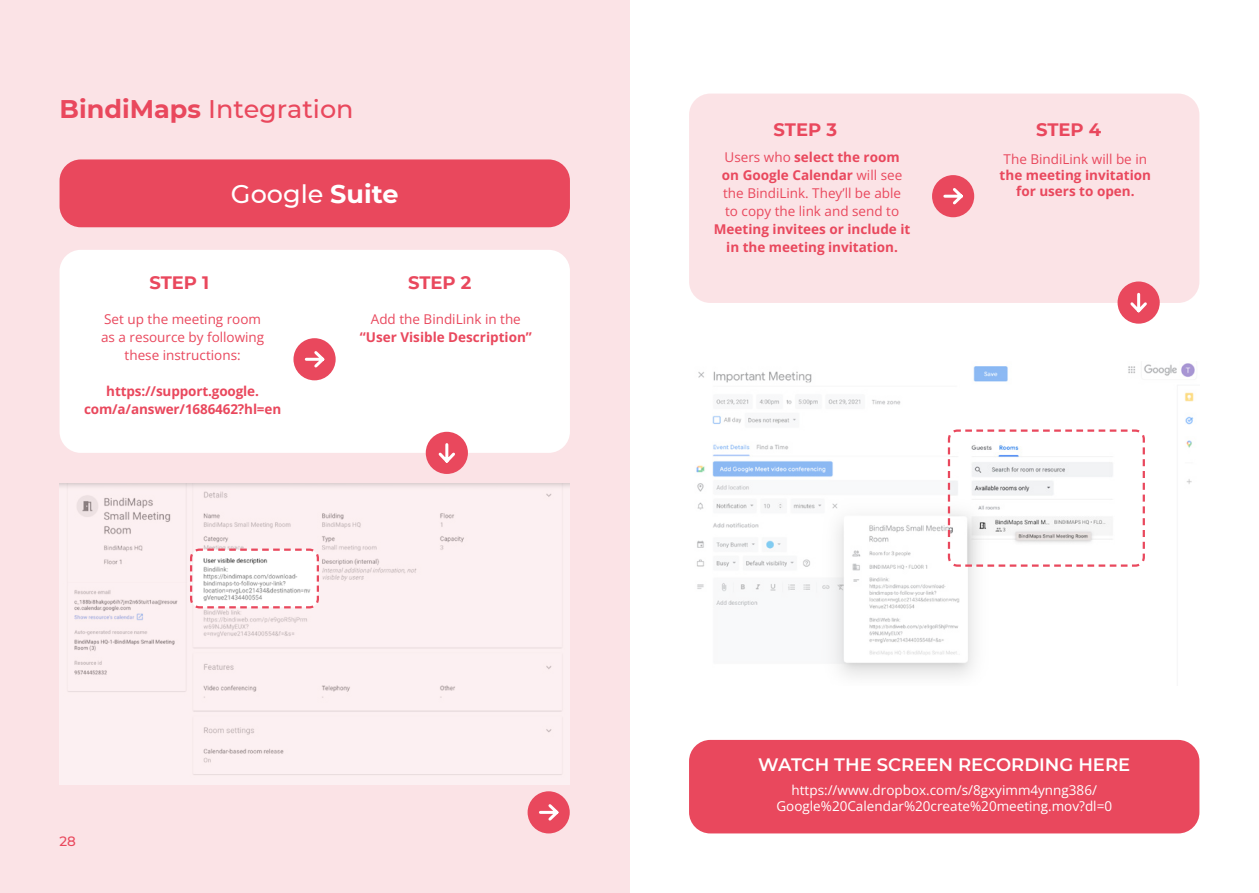
<style>
.page{position:relative;width:1259px;height:893px;background:#fff}
.page>*{position:absolute;margin:0;border:0;box-sizing:border-box;transform-origin:0 0}
.Introduction{font:500 25.5px "Montserrat";color:#e9485d}
.Subheading_4{font:500 25.5px "Montserrat";color:#fff}
.Subheading_3{font:600 18px "Montserrat";color:#fff}
.Subheading_3-2{font:700 18px "Montserrat";color:#e9485d}
.Paragraph{font:700 13.5px/18px "Open Sans";color:#e9485d;text-align:center}
.Paragraph-2{font:13.5px/16.2px "Open Sans";color:#fff;text-align:center}
.Paragraph-3{font:13.5px/18px "Open Sans";color:#e9485d;text-align:center}
.Page_number{font:500 13.5px "Montserrat";color:#e9485d}
.s1{font-weight:700}
.s2{font-weight:400}
</style>
<div class="page">
<div style="left:0;top:0;width:629px;height:893px;background:#fbe3e6"></div>
<div style="left:60px;top:159px;width:510px;height:68px;background:#e9485d;border-radius:21px"></div>
<div style="left:689px;top:740px;width:510px;height:93px;background:#e9485d;border-radius:21px"></div>
<div style="left:60px;top:250px;width:510px;height:203px;background:#fff;border-radius:21px"></div>
<div style="left:689px;top:94px;width:510px;height:209px;background:#fbe3e6;border-radius:21px"></div>
<div style="left:932px;top:175px;width:42px;height:42px;background:#e9485d;border-radius:50%"></div>
<svg style="left:943px;top:188px;width:20px;height:17px"></svg>
<div style="left:293px;top:338px;width:43px;height:42px;background:#e9485d;border-radius:50%"></div>
<svg style="left:304px;top:351px;width:21px;height:17px"></svg>
<div style="left:426px;top:432px;width:42px;height:42px;background:#e9485d;border-radius:50%"></div>
<svg style="left:438px;top:443px;width:17px;height:20px"></svg>
<div style="left:527px;top:791px;width:43px;height:42px;background:#e9485d;border-radius:50%"></div>
<svg style="left:539px;top:804px;width:20px;height:17px"></svg>
<img style="left:696px;top:363px;width:499px;height:314px">
<svg style="left:946px;top:428px;width:200px;height:140px"></svg>
<img style="left:60px;top:483px;width:510px;height:302px">
<svg style="left:189px;top:547px;width:131px;height:63px;background:#f2e7e9"></svg>
<div style="left:1117px;top:281px;width:42px;height:43px;background:#e9485d;border-radius:50%"></div>
<svg style="left:1130px;top:292px;width:17px;height:21px"></svg>
<p class="Introduction" style="left:60px;top:91px;width:296px"><span class="s1">BindiMaps</span> Integration</p>
<h2 class="Subheading_4" style="left:231px;top:176px;width:169px">Google <span class="s1">Suite</span></h2>
<h3 class="Subheading_3-2" style="left:149px;top:269px;width:61px">STEP 1</h3>
<h3 class="Subheading_3-2" style="left:408px;top:269px;width:65px">STEP 2</h3>
<p class="Paragraph-3" style="left:101px;top:310px;width:165px">Set up the meeting room as a resource by following these instructions:</p>
<p class="Paragraph" style="left:84px;top:382px;width:199px">https://support.google. com/a/answer/1686462?hl=en</p>
<p class="Paragraph" style="left:360px;top:310px;width:174px"><span class="s2">Add the BindiLink in the </span>“User Visible Description”</p>
<p class="Page_number" style="left:60px;top:832px;width:18px">28</p>
<h3 class="Subheading_3-2" style="left:773px;top:116px;width:65px">STEP 3</h3>
<h3 class="Subheading_3-2" style="left:1036px;top:116px;width:67px">STEP 4</h3>
<p class="Paragraph" style="left:714px;top:148px;width:198px"><span class="s2">Users who</span> select the room<br>on Google Calendar <span class="s2">will see the BindiLink. They’ll be able<br>to copy the link and send to<br></span>Meeting invitees or include it in the meeting invitation.</p>
<p class="Paragraph" style="left:999px;top:150px;width:153px;line-height:16.2px"><span class="s2">The BindiLink will be in </span>the meeting invitation for users to open.</p>
<h3 class="Subheading_3" style="left:758px;top:752px;width:373px">WATCH THE SCREEN RECORDING HERE</h3>
<p class="Paragraph-2" style="left:776px;top:782px;width:337px">https://www.dropbox.com/s/8gxyimm4ynng386/<br>Google%20Calendar%20create%20meeting.mov?dl=0</p>
</div>
